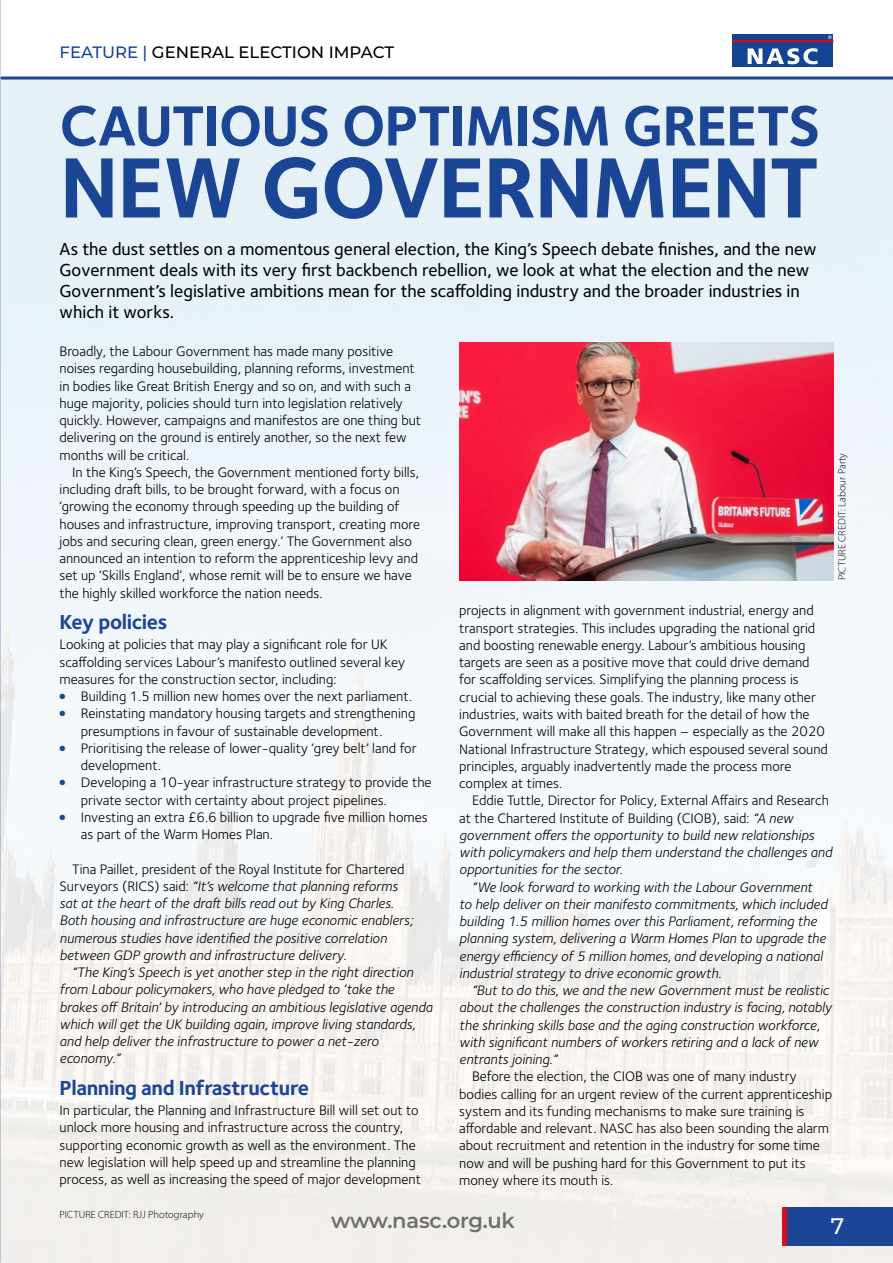
<style>
.page{position:relative;width:893px;height:1263px;background:#fff}
.page>*{position:absolute;margin:0;border:0;box-sizing:border-box;transform-origin:0 0}
.t1{font:700 88.5px "Foundry Sterling";letter-spacing:-.02em;color:#1b4695}
.t2{font:700 58.5px "Foundry Sterling";letter-spacing:-.02em;color:#1b4695}
.t3{font:100 22.5px "Montserrat";color:#fff}
.t4{font:700 21px "Foundry Sterling";letter-spacing:-.02em;color:#1b4695}
.t5{font:100 21px "Montserrat";letter-spacing:-.01em;color:#706f6f}
.t6{font:500 18px/21px "Foundry Sterling";color:#000}
.t7{font:100 16.5px "Montserrat";color:#000}
.t8{font:14.25px/17.2px "Foundry Sterling";color:#000}
.t9{font:italic 14.25px/17.2px "Foundry Sterling";color:#000}
.t10{font:300 10.5px "Myriad Pro";letter-spacing:.01em;color:#000}
.s1{color:#1b4695}
.s2{font-style:normal}
</style>
<div class="page">
<img style="left:1px;top:77px;width:892px;height:1186px">
<svg style="left:0;top:1248px;width:1px;height:15px"></svg>
<div style="left:787px;top:1208px;width:106px;height:38px;background:#1b4695"></div>
<div style="left:782px;top:1208px;width:5px;height:38px;background:#d2131d"></div>
<div style="left:733px;top:42px;width:100px;height:25px;background:#134395"></div>
<svg style="left:748px;top:48px;width:70px;height:16px"></svg>
<div style="left:733px;top:34px;width:100px;height:6px;background:#134395"></div>
<div style="left:733px;top:40px;width:100px;height:2px;border:1px solid #d90912"></div>
<svg style="left:828px;top:35px;width:4px;height:4px"></svg>
<img style="left:0;top:0;width:1px;height:1248px">
<hr style="left:2px;top:77px;width:891px;height:3px;background:#1b4695">
<img style="left:459px;top:342px;width:374px;height:238px">
<p class="t7" style="left:60px;top:42px;width:336px"><span class="s1">FEATURE |</span> GENERAL ELECTION IMPACT</p>
<h2 class="t2" style="left:60px;top:91px;width:762px">CAUTIOUS OPTIMISM GREETS</h2>
<h1 class="t1" style="left:60px;top:135px;width:761px">NEW GOVERNMENT</h1>
<p class="t6" style="left:60px;top:239px;width:759px">As the dust settles on a momentous general election, the King’s Speech debate finishes, and the new Government deals with its very first backbench rebellion, we look at what the election and the new Government’s legislative ambitions mean for the scaffolding industry and the broader industries in which it works.</p>
<p class="t8" style="left:60px;top:343px;width:363px">Broadly, the Labour Government has made many positive noises regarding housebuilding, planning reforms, investment in bodies like Great British Energy and so on, and with such a huge majority, policies should turn into legislation relatively quickly. However, campaigns and manifestos are one thing but delivering on the ground is entirely another, so the next few months will be critical.</p>
<p class="t8" style="left:60px;top:463px;width:362px;text-indent:13px">In the King’s Speech, the Government mentioned forty bills, including draft bills, to be brought forward, with a focus on ‘growing the economy through speeding up the building of houses and infrastructure, improving transport, creating more jobs and securing clean, green energy.’ The Government also announced an intention to reform the apprenticeship levy and set up ‘Skills England’, whose remit will be to ensure we have the highly skilled workforce the nation needs.</p>
<h3 class="t4" style="left:60px;top:609px;width:109px">Key policies</h3>
<p class="t8" style="left:60px;top:636px;width:347px">Looking at policies that may play a significant role for UK scaffolding services Labour’s manifesto outlined several key measures for the construction sector, including:</p>
<p class="t8" style="left:60px;top:688px;width:354px"><sup>●</sup> Building 1.5 million new homes over the next parliament.</p>
<p class="t8" style="left:81px;top:705px;width:336px;text-indent:-21px"><sup>●</sup> Reinstating mandatory housing targets and strengthening presumptions in favour of sustainable development.</p>
<p class="t8" style="left:81px;top:739px;width:337px;text-indent:-21px"><sup>●</sup> Prioritising the release of lower-quality ‘grey belt’ land for development.</p>
<p class="t8" style="left:81px;top:774px;width:352px;text-indent:-21px"><sup>●</sup> Developing a 10-year infrastructure strategy to provide the private sector with certainty about project pipelines.</p>
<p class="t8" style="left:81px;top:808px;width:348px;text-indent:-21px"><sup>●</sup> Investing an extra £6.6 billion to upgrade five million homes as part of the Warm Homes Plan.</p>
<p class="t9" style="left:60px;top:860px;width:355px;text-indent:13px"><span class="s2">Tina Paillet, president of the Royal Institute for Chartered Surveyors (RICS) said:</span> “It’s welcome that planning reforms sat at the heart of the draft bills read out by King Charles.<br>Both housing and infrastructure are huge economic enablers; numerous studies have identified the positive correlation between GDP growth and infrastructure delivery.</p>
<p class="t9" style="left:60px;top:964px;width:374px;text-indent:13px">“The King’s Speech is yet another step in the right direction from Labour policymakers, who have pledged to ‘take the brakes off Britain’ by introducing an ambitious legislative agenda which will get the UK building again, improve living standards, and help deliver the infrastructure to power a net-zero economy.”</p>
<h3 class="t4" style="left:60px;top:1075px;width:251px">Planning and Infrastructure</h3>
<p class="t8" style="left:60px;top:1102px;width:363px">In particular, the Planning and Infrastructure Bill will set out to unlock more housing and infrastructure across the country, supporting economic growth as well as the environment. The new legislation will help speed up and streamline the planning process, as well as increasing the speed of major development</p>
<p class="t10" style="left:836px;top:580px;width:129px;rotate:-90deg">PICTURE CREDIT: Labour Party</p>
<p class="t8" style="left:459px;top:602px;width:370px">projects in alignment with government industrial, energy and transport strategies. This includes upgrading the national grid and boosting renewable energy. Labour’s ambitious housing targets are seen as a positive move that could drive demand for scaffolding services. Simplifying the planning process is crucial to achieving these goals. The industry, like many other industries, waits with baited breath for the detail of how the Government will make all this happen – especially as the 2020<br>National Infrastructure Strategy, which espoused several sound principles, arguably inadvertently made the process more complex at times.</p>
<p class="t9" style="left:459px;top:792px;width:374px;text-indent:13px"><span class="s2">Eddie Tuttle, Director for Policy, External Affairs and Research at the Chartered Institute of Building (CIOB), said:</span> “A new government offers the opportunity to build new relationships with policymakers and help them understand the challenges and opportunities for the sector.</p>
<p class="t9" style="left:459px;top:878px;width:370px;text-indent:13px">“We look forward to working with the Labour Government to help deliver on their manifesto commitments, which included building 1.5 million homes over this Parliament, reforming the planning system, delivering a Warm Homes Plan to upgrade the energy efficiency of 5 million homes, and developing a national industrial strategy to drive economic growth.</p>
<p class="t9" style="left:459px;top:982px;width:374px;text-indent:13px">“But to do this, we and the new Government must be realistic about the challenges the construction industry is facing, notably the shrinking skills base and the aging construction workforce, with significant numbers of workers retiring and a lack of new entrants joining.”</p>
<p class="t8" style="left:459px;top:1068px;width:374px;text-indent:13px">Before the election, the CIOB was one of many industry bodies calling for an urgent review of the current apprenticeship system and its funding mechanisms to make sure training is affordable and relevant. NASC has also been sounding the alarm about recruitment and retention in the industry for some time now and will be pushing hard for this Government to put its money where its mouth is.</p>
<p class="t10" style="left:60px;top:1208px;width:146px">PICTURE CREDIT: RJJ Photography</p>
<h3 class="t5" style="left:331px;top:1206px;width:185px">www.nasc.org.uk</h3>
<h3 class="t3" style="left:831px;top:1211px;width:15px">7</h3>
</div>
